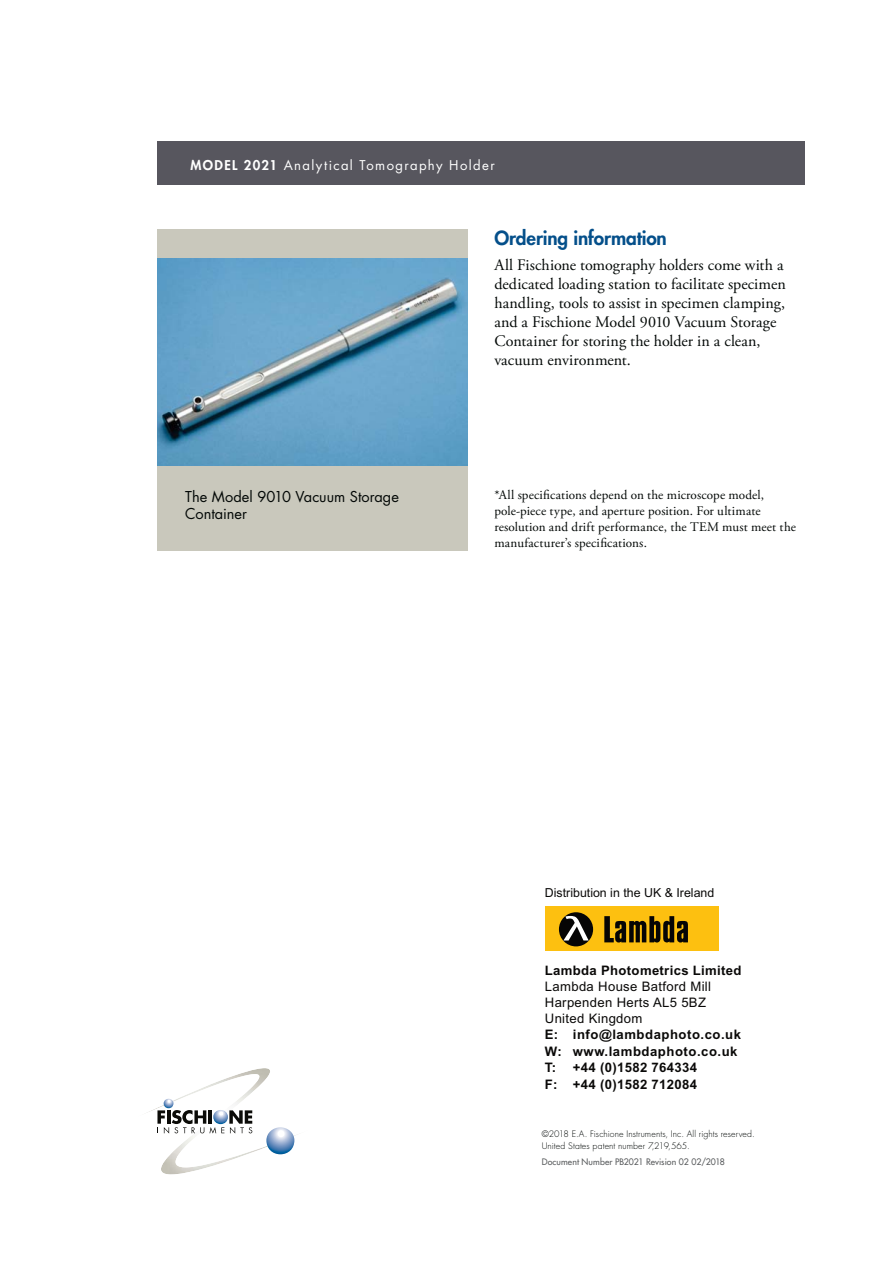
<style>
.page{position:relative;width:893px;height:1263px;background:#fff}
.page>*{position:absolute;margin:0;border:0;box-sizing:border-box;transform-origin:0 0}
.t1{font:800 18.9px "Futura Std";letter-spacing:-.005em;color:#044f8a}
.t2{font:16.05px/18.9px "Adobe Garamond Pro";color:#030806}
.t3{font:14.55px/17.5px "Futura Std";color:#030806}
.t4{font:13.2px/16px "Adobe Garamond Pro";letter-spacing:.01em;color:#030806}
.t5{font:700 13.2px/16px "Arial";letter-spacing:.025em;color:#0a0908}
.t6{font:13.2px/16px "Arial";letter-spacing:.025em;color:#0a0908}
.t7{font:13.2px "Futura Std";letter-spacing:.1em;color:#fff}
.t8{font:12.45px "Arial";color:#0a0908}
.t9{font:300 8.7px/11.7px "Futura Std";letter-spacing:.01em;color:#030806}
.t10{font:500 8.7px "Futura Std";color:#5b5d5f}
.s1{font-weight:800}
</style>
<div class="page">
<img style="left:147px;top:1068px;width:149px;height:107px">
<svg style="left:266px;top:1127px;width:28px;height:27px"></svg>
<svg style="left:157px;top:1099px;width:95px;height:35px"></svg>
<div style="left:157px;top:141px;width:648px;height:44px;background:#57565e"></div>
<div style="left:158px;top:229px;width:310px;height:322px;background:#c9c8bc"></div>
<img style="left:158px;top:259px;width:310px;height:206px">
<div style="left:545px;top:906px;width:173px;height:45px;background:#fdc010"></div>
<svg style="left:604px;top:916px;width:84px;height:27px"></svg>
<div style="left:559px;top:912px;width:34px;height:34px;background:#060505;border-radius:50%"></div>
<svg style="left:563px;top:916px;width:26px;height:25px"></svg>
<p class="t7" style="left:190px;top:158px;width:306px"><span class="s1">MODEL 2021</span> Analytical Tomography Holder</p>
<p class="t3" style="left:185px;top:489px;width:215px">The Model 9010 Vacuum Storage<br>Container</p>
<p class="t1" style="left:494px;top:228px;width:174px">Ordering information</p>
<p class="t2" style="left:494px;top:257px;width:293px">All Fischione tomography holders come with a dedicated loading station to facilitate specimen handling, tools to assist in specimen clamping, and a Fischione Model 9010 Vacuum Storage Container for storing the holder in a clean, vacuum environment.</p>
<p class="t4" style="left:494px;top:488px;width:303px">*All specifications depend on the microscope model, pole-piece type, and aperture position. For ultimate resolution and drift performance, the TEM must meet the manufacturer’s specifications.</p>
<p class="t8" style="left:545px;top:888px;width:171px">Distribution in the UK &amp; Ireland</p>
<p class="t5" style="left:545px;top:963px;width:198px">Lambda Photometrics Limited</p>
<p class="t6" style="left:545px;top:980px;width:168px">Lambda House Batford Mill<br>Harpenden Herts AL5 5BZ<br>United Kingdom</p>
<p class="t5" style="left:545px;top:1027px;width:198px">E: info@lambdaphoto.co.uk<br>W: www.lambdaphoto.co.uk<br>T:</p>
<p class="t5" style="left:545px;top:1058px;width:154px;line-height:17.5px;text-align:right">+44 (0)1582 764334<br>F: +44 (0)1582 712084</p>
<p class="t9" style="left:542px;top:1128px;width:214px">©2018 E.A. Fischione Instruments, Inc. All rights reserved.<br>United States patent number 7,219,565.</p>
<p class="t10" style="left:542px;top:1157px;width:185px">Document Number PB2021 Revision 02 02/2018</p>
</div>
